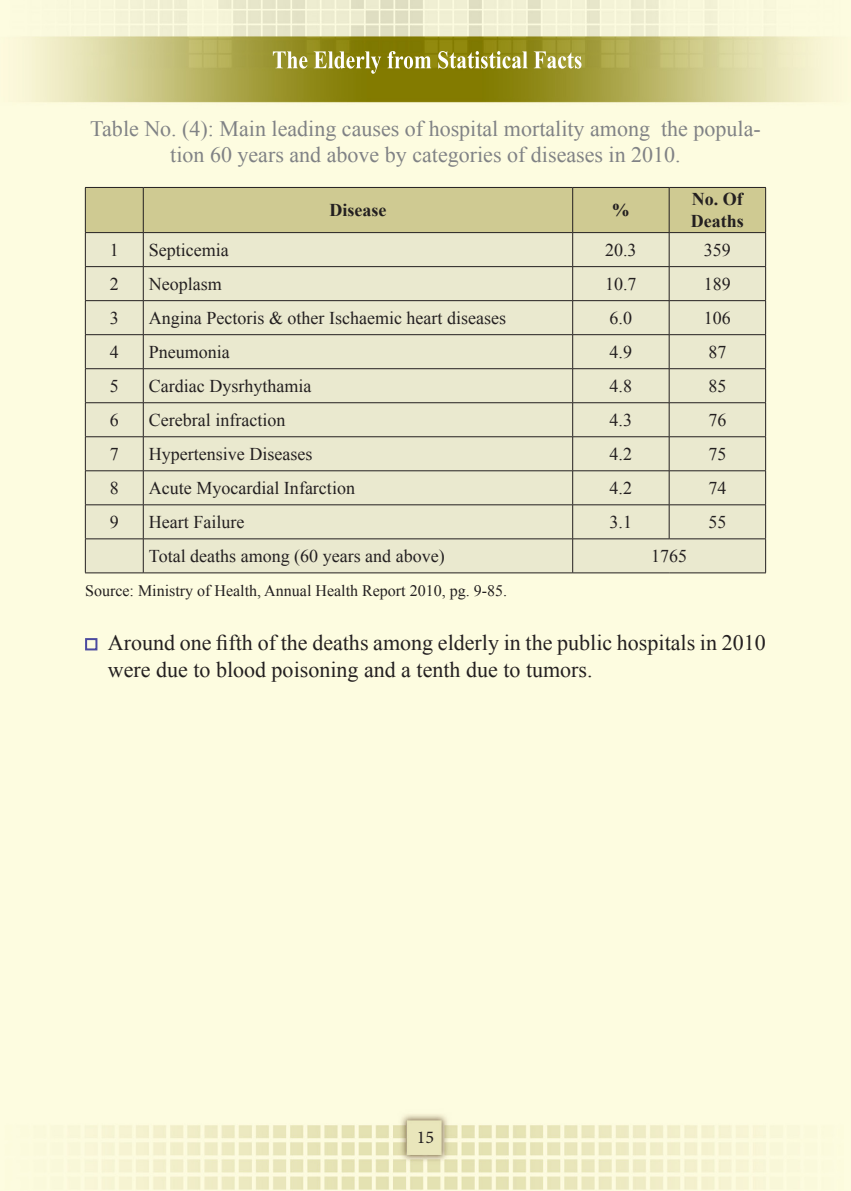
<style>
.page{position:relative;width:851px;height:1191px;background:#fff}
.page>*{position:absolute;margin:0;border:0;box-sizing:border-box;transform-origin:0 0}
.t1{font:22px "Times New Roman";color:#808285}
.t2{font:22px/26.4px "Times New Roman";color:#231f20}
.t3{font:18px "Times New Roman";color:#231f20}
.t4{font:700 18px "Times New Roman";color:#231f20}
.t5{font:18px "Minion Pro";color:#231f20}
.t6{font:16px "Times New Roman";color:#231f20}
</style>
<div class="page">
<img style="left:0;top:0;width:850px;height:1191px">
<svg style="left:273px;top:51px;width:308px;height:23px"></svg>
<div style="left:86px;top:188px;width:679px;height:44px;background:#cfca92"></div>
<div style="left:86px;top:233px;width:679px;height:339px;background:#eae9cf"></div>
<hr style="left:143px;top:233px;width:1px;height:33px;background:#231f20">
<hr style="left:572px;top:233px;width:1px;height:33px;background:#231f20">
<hr style="left:668px;top:233px;width:1px;height:33px;background:#231f20">
<hr style="left:85px;top:266px;width:58px;height:1px;background:#231f20">
<hr style="left:143px;top:266px;width:429px;height:1px;background:#231f20">
<hr style="left:143px;top:267px;width:1px;height:33px;background:#231f20">
<hr style="left:572px;top:266px;width:97px;height:1px;background:#231f20">
<hr style="left:572px;top:267px;width:1px;height:33px;background:#231f20">
<hr style="left:669px;top:266px;width:96px;height:1px;background:#231f20">
<hr style="left:668px;top:267px;width:1px;height:33px;background:#231f20">
<hr style="left:85px;top:300px;width:58px;height:1px;background:#231f20">
<hr style="left:143px;top:300px;width:429px;height:1px;background:#231f20">
<hr style="left:143px;top:301px;width:1px;height:33px;background:#231f20">
<hr style="left:572px;top:300px;width:97px;height:1px;background:#231f20">
<hr style="left:572px;top:301px;width:1px;height:33px;background:#231f20">
<hr style="left:669px;top:300px;width:96px;height:1px;background:#231f20">
<hr style="left:668px;top:301px;width:1px;height:33px;background:#231f20">
<hr style="left:85px;top:334px;width:58px;height:1px;background:#231f20">
<hr style="left:143px;top:334px;width:429px;height:1px;background:#231f20">
<hr style="left:143px;top:335px;width:1px;height:33px;background:#231f20">
<hr style="left:572px;top:334px;width:97px;height:1px;background:#231f20">
<hr style="left:572px;top:335px;width:1px;height:33px;background:#231f20">
<hr style="left:669px;top:334px;width:96px;height:1px;background:#231f20">
<hr style="left:668px;top:335px;width:1px;height:33px;background:#231f20">
<hr style="left:85px;top:368px;width:58px;height:1px;background:#231f20">
<hr style="left:143px;top:368px;width:429px;height:1px;background:#231f20">
<hr style="left:143px;top:369px;width:1px;height:33px;background:#231f20">
<hr style="left:572px;top:368px;width:97px;height:1px;background:#231f20">
<hr style="left:572px;top:369px;width:1px;height:33px;background:#231f20">
<hr style="left:669px;top:368px;width:96px;height:1px;background:#231f20">
<hr style="left:668px;top:369px;width:1px;height:33px;background:#231f20">
<hr style="left:85px;top:402px;width:58px;height:1px;background:#231f20">
<hr style="left:143px;top:402px;width:429px;height:1px;background:#231f20">
<hr style="left:143px;top:403px;width:1px;height:33px;background:#231f20">
<hr style="left:572px;top:402px;width:97px;height:1px;background:#231f20">
<hr style="left:572px;top:403px;width:1px;height:33px;background:#231f20">
<hr style="left:669px;top:402px;width:96px;height:1px;background:#231f20">
<hr style="left:668px;top:403px;width:1px;height:33px;background:#231f20">
<hr style="left:85px;top:436px;width:58px;height:1px;background:#231f20">
<hr style="left:143px;top:436px;width:429px;height:1px;background:#231f20">
<hr style="left:143px;top:437px;width:1px;height:33px;background:#231f20">
<hr style="left:572px;top:436px;width:97px;height:1px;background:#231f20">
<hr style="left:572px;top:437px;width:1px;height:33px;background:#231f20">
<hr style="left:669px;top:436px;width:96px;height:1px;background:#231f20">
<hr style="left:668px;top:437px;width:1px;height:33px;background:#231f20">
<hr style="left:85px;top:470px;width:58px;height:1px;background:#231f20">
<hr style="left:143px;top:470px;width:429px;height:1px;background:#231f20">
<hr style="left:143px;top:471px;width:1px;height:33px;background:#231f20">
<hr style="left:572px;top:470px;width:97px;height:1px;background:#231f20">
<hr style="left:572px;top:471px;width:1px;height:33px;background:#231f20">
<hr style="left:669px;top:470px;width:96px;height:1px;background:#231f20">
<hr style="left:668px;top:471px;width:1px;height:33px;background:#231f20">
<hr style="left:85px;top:504px;width:58px;height:1px;background:#231f20">
<hr style="left:143px;top:504px;width:429px;height:1px;background:#231f20">
<hr style="left:143px;top:505px;width:1px;height:33px;background:#231f20">
<hr style="left:572px;top:504px;width:97px;height:1px;background:#231f20">
<hr style="left:572px;top:505px;width:1px;height:33px;background:#231f20">
<hr style="left:669px;top:504px;width:96px;height:1px;background:#231f20">
<hr style="left:668px;top:505px;width:1px;height:33px;background:#231f20">
<hr style="left:85px;top:538px;width:58px;height:1px;background:#231f20">
<hr style="left:143px;top:538px;width:429px;height:1px;background:#231f20">
<hr style="left:143px;top:539px;width:1px;height:33px;background:#231f20">
<hr style="left:572px;top:538px;width:97px;height:1px;background:#231f20">
<hr style="left:572px;top:539px;width:1px;height:33px;background:#231f20">
<hr style="left:669px;top:538px;width:96px;height:1px;background:#231f20">
<hr style="left:85px;top:233px;width:1px;height:33px;background:#231f20">
<hr style="left:765px;top:233px;width:1px;height:33px;background:#231f20">
<hr style="left:85px;top:267px;width:1px;height:33px;background:#231f20">
<hr style="left:765px;top:267px;width:1px;height:33px;background:#231f20">
<hr style="left:85px;top:301px;width:1px;height:33px;background:#231f20">
<hr style="left:765px;top:301px;width:1px;height:33px;background:#231f20">
<hr style="left:85px;top:335px;width:1px;height:33px;background:#231f20">
<hr style="left:765px;top:335px;width:1px;height:33px;background:#231f20">
<hr style="left:85px;top:369px;width:1px;height:33px;background:#231f20">
<hr style="left:765px;top:369px;width:1px;height:33px;background:#231f20">
<hr style="left:85px;top:403px;width:1px;height:33px;background:#231f20">
<hr style="left:765px;top:403px;width:1px;height:33px;background:#231f20">
<hr style="left:85px;top:437px;width:1px;height:33px;background:#231f20">
<hr style="left:765px;top:437px;width:1px;height:33px;background:#231f20">
<hr style="left:85px;top:471px;width:1px;height:33px;background:#231f20">
<hr style="left:765px;top:471px;width:1px;height:33px;background:#231f20">
<hr style="left:85px;top:505px;width:1px;height:33px;background:#231f20">
<hr style="left:765px;top:505px;width:1px;height:33px;background:#231f20">
<hr style="left:85px;top:539px;width:1px;height:33px;background:#231f20">
<hr style="left:765px;top:539px;width:1px;height:33px;background:#231f20">
<hr style="left:85px;top:572px;width:58px;height:1px;background:#231f20">
<hr style="left:143px;top:572px;width:429px;height:1px;background:#231f20">
<hr style="left:572px;top:572px;width:97px;height:1px;background:#231f20">
<hr style="left:669px;top:572px;width:96px;height:1px;background:#231f20">
<hr style="left:85px;top:187px;width:58px;height:1px;background:#231f20">
<hr style="left:85px;top:188px;width:1px;height:44px;background:#231f20">
<hr style="left:85px;top:232px;width:58px;height:1px;background:#231f20">
<hr style="left:143px;top:187px;width:429px;height:1px;background:#231f20">
<hr style="left:143px;top:188px;width:1px;height:44px;background:#231f20">
<hr style="left:143px;top:232px;width:429px;height:1px;background:#231f20">
<hr style="left:572px;top:187px;width:97px;height:1px;background:#231f20">
<hr style="left:572px;top:188px;width:1px;height:44px;background:#231f20">
<hr style="left:572px;top:232px;width:97px;height:1px;background:#231f20">
<hr style="left:669px;top:187px;width:96px;height:1px;background:#231f20">
<hr style="left:668px;top:188px;width:1px;height:44px;background:#231f20">
<hr style="left:765px;top:188px;width:1px;height:44px;background:#231f20">
<hr style="left:669px;top:232px;width:96px;height:1px;background:#231f20">
<div style="left:85px;top:638px;width:12px;height:12px;border:2px solid #4b4a9f"></div>
<p class="t1" style="left:90px;top:114px;width:561px">Table No : )4(. Main leading causes of hospital mortality among</p>
<p class="t1" style="left:661px;top:114px;width:101px">the popula-</p>
<p class="t1" style="left:170px;top:140px;width:512px">tion 60 years and above by categories of diseases in 2010.</p>
<p class="t3" style="left:110px;top:238px;width:10px">1</p>
<p class="t3" style="left:149px;top:238px;width:81px">Septicemia</p>
<p class="t4" style="left:329px;top:198px;width:58px">Disease</p>
<p class="t4" style="left:611px;top:198px;width:19px">%</p>
<p class="t3" style="left:605px;top:238px;width:33px">20.3</p>
<p class="t4" style="left:691px;top:187px;width:52px">No. Of</p>
<p class="t4" style="left:690px;top:208px;width:54px">Deaths</p>
<p class="t3" style="left:703px;top:238px;width:28px">359</p>
<p class="t3" style="left:110px;top:272px;width:10px">2</p>
<p class="t3" style="left:149px;top:272px;width:74px">Neoplasm</p>
<p class="t3" style="left:605px;top:272px;width:33px">10.7</p>
<p class="t3" style="left:703px;top:272px;width:28px">189</p>
<p class="t3" style="left:110px;top:306px;width:10px">3</p>
<p class="t3" style="left:149px;top:306px;width:358px">Angina Pectoris &amp; other Ischaemic heart diseases</p>
<p class="t3" style="left:609px;top:306px;width:24px">6.0</p>
<p class="t3" style="left:703px;top:306px;width:28px">106</p>
<p class="t3" style="left:110px;top:340px;width:10px">4</p>
<p class="t3" style="left:149px;top:340px;width:82px">Pneumonia</p>
<p class="t3" style="left:609px;top:340px;width:24px">4.9</p>
<p class="t3" style="left:708px;top:340px;width:19px">87</p>
<p class="t3" style="left:110px;top:374px;width:10px">5</p>
<p class="t3" style="left:149px;top:374px;width:164px">Cardiac Dysrhythamia</p>
<p class="t3" style="left:609px;top:374px;width:24px">4.8</p>
<p class="t3" style="left:708px;top:374px;width:19px">85</p>
<p class="t3" style="left:110px;top:408px;width:10px">6</p>
<p class="t3" style="left:149px;top:408px;width:138px">Cerebral infraction</p>
<p class="t3" style="left:609px;top:408px;width:24px">4.3</p>
<p class="t3" style="left:708px;top:408px;width:19px">76</p>
<p class="t3" style="left:110px;top:442px;width:10px">7</p>
<p class="t3" style="left:149px;top:442px;width:165px">Hypertensive Diseases</p>
<p class="t3" style="left:609px;top:442px;width:24px">4.2</p>
<p class="t3" style="left:708px;top:442px;width:19px">75</p>
<p class="t3" style="left:110px;top:476px;width:10px">8</p>
<p class="t3" style="left:149px;top:476px;width:207px">Acute Myocardial Infarction</p>
<p class="t3" style="left:609px;top:476px;width:24px">4.2</p>
<p class="t3" style="left:708px;top:476px;width:19px">74</p>
<p class="t3" style="left:110px;top:510px;width:10px">9</p>
<p class="t3" style="left:149px;top:510px;width:97px">Heart Failure</p>
<p class="t3" style="left:609px;top:510px;width:24px">3.1</p>
<p class="t3" style="left:708px;top:510px;width:19px">55</p>
<p class="t3" style="left:149px;top:544px;width:297px">Total deaths among (60 years and above(</p>
<p class="t6" style="left:85px;top:579px;width:423px">Source: Ministry of Health, Annual Health Report 2010, pg. 9-85.</p>
<p class="t2" style="left:108px;top:629px;width:659px">Around one fifth of the deaths among elderly in the public hospitals in 2010 were due to blood poisoning and a tenth due to tumors.</p>
<p class="t3" style="left:651px;top:544px;width:37px">1765</p>
<p class="t5" style="left:417px;top:1125px;width:19px">15</p>
</div>
